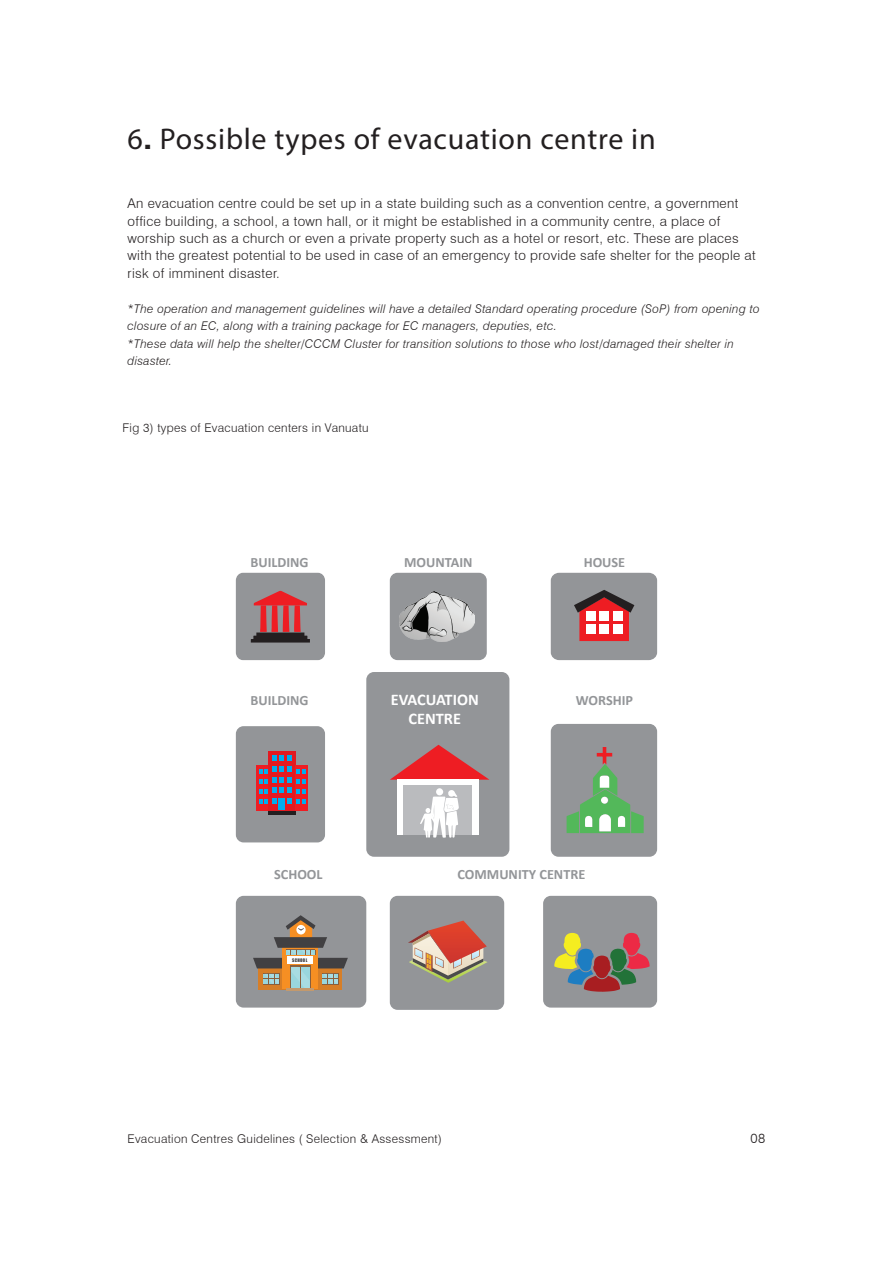
<style>
.page{position:relative;width:893px;height:1263px;background:#fff}
.page>*{position:absolute;margin:0;border:0;box-sizing:border-box;transform-origin:0 0}
.t1{font:30px "Myriad Pro";letter-spacing:.025em;color:#231f20}
.t2{font:700 16.35px "Calibri";color:#fff}
.t3{font:700 14.25px "Calibri";color:#939598}
.t4{font:300 13.5px/17.4px "Swiss 721 BT";letter-spacing:.025em;color:#231f20}
.t5{font:italic 300 12px/17.4px "Swiss 721 BT";letter-spacing:.025em;color:#231f20}
.t6{font:300 12px "Swiss 721 BT";letter-spacing:.025em;color:#231f20}
.t7{font:4.5px "Impact";letter-spacing:.08em;color:#414042}
.s1{font-family:"Swiss 721 BT";font-weight:900;font-stretch:expanded;font-size:18px}
</style>
<div class="page">
<div style="left:236px;top:726px;width:89px;height:116px;background:#939598;border-radius:8px"></div>
<div style="left:551px;top:724px;width:106px;height:133px;background:#939598;border-radius:8px"></div>
<div style="left:366px;top:672px;width:143px;height:185px;background:#939598;border-radius:8px"></div>
<div style="left:390px;top:573px;width:97px;height:87px;background:#939598;border-radius:8px"></div>
<div style="left:551px;top:573px;width:106px;height:87px;background:#939598;border-radius:8px"></div>
<div style="left:236px;top:573px;width:89px;height:87px;background:#939598;border-radius:7px"></div>
<div style="left:236px;top:896px;width:130px;height:111px;background:#939598;border-radius:8px"></div>
<div style="left:390px;top:896px;width:114px;height:114px;background:#939598;border-radius:8px"></div>
<div style="left:543px;top:896px;width:114px;height:111px;background:#939598;border-radius:8px"></div>
<svg style="left:408px;top:920px;width:79px;height:63px"></svg>
<hr style="left:286px;top:988px;width:28px;height:3px;background:#c3996d">
<svg style="left:253px;top:915px;width:95px;height:74px"></svg>
<div style="left:288px;top:956px;width:25px;height:8px;background:#fff"></div>
<img style="left:399px;top:592px;width:75px;height:50px">
<svg style="left:251px;top:591px;width:59px;height:51px"></svg>
<svg style="left:574px;top:590px;width:60px;height:51px"></svg>
<div style="left:586px;top:624px;width:9px;height:9px;background:#fff"></div>
<div style="left:600px;top:624px;width:9px;height:9px;background:#fff"></div>
<div style="left:613px;top:624px;width:9px;height:9px;background:#fff"></div>
<div style="left:586px;top:611px;width:9px;height:10px;background:#fff"></div>
<div style="left:600px;top:611px;width:9px;height:10px;background:#fff"></div>
<div style="left:613px;top:611px;width:9px;height:10px;background:#fff"></div>
<hr style="left:269px;top:811px;width:27px;height:4px;background:#231f20">
<div style="left:257px;top:766px;width:12px;height:45px;background:#ee1d23"></div>
<div style="left:269px;top:751px;width:27px;height:60px;background:#e21a21"></div>
<div style="left:296px;top:766px;width:12px;height:45px;background:#ee1d23"></div>
<div style="left:279px;top:798px;width:6px;height:11px;background:#00aeef"></div>
<svg style="left:259px;top:755px;width:47px;height:49px"></svg>
<svg style="left:390px;top:745px;width:99px;height:35px"></svg>
<div style="left:397px;top:780px;width:82px;height:55px;background:#fff"></div>
<div style="left:403px;top:786px;width:69px;height:49px;background:#babbbe"></div>
<div style="left:436px;top:788px;width:7px;height:7px;background:#fff;border-radius:50%"></div>
<svg style="left:420px;top:790px;width:39px;height:48px"></svg>
<svg style="left:554px;top:933px;width:96px;height:59px"></svg>
<svg style="left:566px;top:747px;width:78px;height:86px"></svg>
<h1 class="t1" style="left:127px;top:120px;width:530px">6<span class="s1">.</span> Possible types of evacuation centre in</h1>
<p class="t4" style="left:128px;top:195px;width:630px">An evacuation centre could be set up in a state building such as a convention centre, a government office building, a school, a town hall, or it might be established in a community centre, a place of worship such as a church or even a private property such as a hotel or resort, etc. These are places with the greatest potential to be used in case of an emergency to provide safe shelter for the people at risk of imminent disaster.</p>
<p class="t5" style="left:128px;top:300px;width:634px">*The operation and management guidelines will have a detailed Standard operating procedure (SoP) from opening to closure of an EC, along with a training package for EC managers, deputies, etc.<br>*These data will help the shelter/CCCM Cluster for transition solutions to those who lost/damaged their shelter in disaster.</p>
<p class="t6" style="left:122px;top:420px;width:248px">Fig 3) types of Evacuation centers in Vanuatu</p>
<p class="t3" style="left:250px;top:553px;width:60px">BUILDING</p>
<p class="t3" style="left:404px;top:553px;width:70px">MOUNTAIN</p>
<p class="t3" style="left:584px;top:553px;width:43px">HOUSE</p>
<p class="t3" style="left:250px;top:691px;width:60px">BUILDING</p>
<p class="t2" style="left:391px;top:689px;width:89px">EVACUATION</p>
<p class="t3" style="left:576px;top:691px;width:59px">WORSHIP</p>
<p class="t2" style="left:409px;top:708px;width:54px">CENTRE</p>
<p class="t3" style="left:274px;top:865px;width:50px">SCHOOL</p>
<p class="t3" style="left:457px;top:865px;width:129px">COMMUNITY CENTRE</p>
<p class="t7" style="left:292px;top:956px;width:17px">SCHOOL</p>
<p class="t6" style="left:128px;top:1131px;width:316px">Evacuation Centres Guidelines ( Selection &amp; Assessment)</p>
<p class="t4" style="left:751px;top:1129px;width:16px">08</p>
</div>
